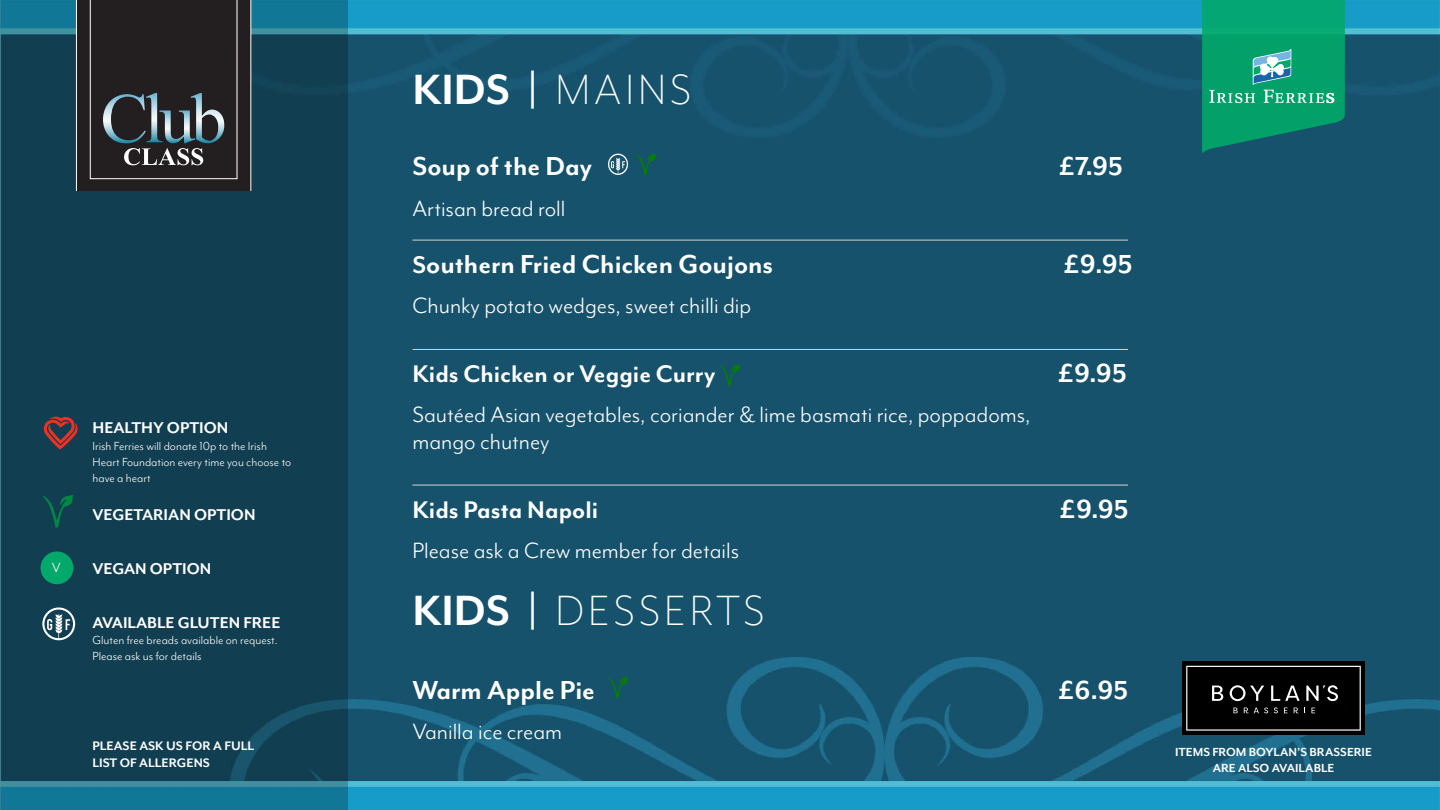
<style>
.page{position:relative;width:1440px;height:810px;background:#fff}
.page>*{position:absolute;margin:0;border:0;box-sizing:border-box;transform-origin:0 0}
.t1{font:300 48.75px "Mr Eaves Mod OT";letter-spacing:.08em;color:#fff}
.t2{font:700 48.75px "Mr Eaves Mod OT";color:#fff}
.t3{font:700 30px "Mr Eaves Mod OT";color:#fff}
.t4{font:700 27.75px "Mr Eaves Mod OT";color:#fff}
.t5{font:25.5px/26.2px "Mr Eaves Mod OT";color:#fff}
.t6{font:700 18px "Mr Eaves Mod OT";color:#fff}
.t7{font:15.45px "Mr Eaves Mod OT";color:#fff}
.t8{font:700 14.25px/17.1px "Mr Eaves Mod OT";color:#fff}
.t9{font:13.5px/16.2px "Mr Eaves Mod OT";color:#fff}
.t10{font:700 13.5px/16.2px "Mr Eaves Mod OT";color:#fff;text-align:center}
.s1{font-weight:300}
.s2{font-size:27.75px}
.s3{font-weight:700}
</style>
<div class="page">
<img style="left:348px;top:0;width:1092px;height:810px">
<svg style="left:0;top:0;width:348px;height:810px;background:#114256"></svg>
<svg style="left:1202px;top:0;width:143px;height:154px;background:#119b73"></svg>
<div style="left:1182px;top:661px;width:183px;height:74px;background:#000"></div>
<svg style="left:1186px;top:666px;width:175px;height:65px"></svg>
<svg style="left:76px;top:0;width:175px;height:190px;background:#323032"></svg>
<div style="left:41px;top:551px;width:32px;height:33px;background:#02a96a;border-radius:50%"></div>
<svg style="left:42px;top:607px;width:33px;height:33px"></svg>
<svg style="left:44px;top:417px;width:34px;height:32px"></svg>
<svg style="left:42px;top:495px;width:31px;height:33px"></svg>
<hr style="left:413px;top:240px;width:715px;height:1px;background:#d6d1ca">
<hr style="left:413px;top:349px;width:715px;height:1px;background:#d6d1ca">
<hr style="left:413px;top:485px;width:715px;height:1px;background:#d6d1ca">
<svg style="left:608px;top:677px;width:20px;height:21px"></svg>
<svg style="left:608px;top:154px;width:20px;height:21px"></svg>
<svg style="left:636px;top:154px;width:20px;height:21px"></svg>
<svg style="left:720px;top:364px;width:20px;height:22px"></svg>
<p class="t7" style="left:52px;top:559px;width:10px">V</p>
<h1 class="t2" style="left:412px;top:63px;width:280px">KIDS | <span class="s1">MAINS</span></h1>
<p class="t6" style="left:93px;top:418px;width:137px">HEALTHY OPTION</p>
<p class="t9" style="left:93px;top:438px;width:200px">Irish Ferries will donate 10p to the Irish<br>Heart Foundation every time you choose to have a heart</p>
<p class="t6" style="left:93px;top:505px;width:165px">VEGETARIAN OPTION</p>
<p class="t6" style="left:93px;top:559px;width:120px">VEGAN OPTION</p>
<p class="t6" style="left:93px;top:613px;width:189px">AVAILABLE GLUTEN FREE</p>
<p class="t9" style="left:93px;top:632px;width:187px">Gluten free breads available on request.<br>Please ask us for details</p>
<p class="t3" style="left:413px;top:150px;width:181px">Soup of the Day</p>
<p class="t3" style="left:1059px;top:150px;width:65px">£7.95</p>
<p class="t5" style="left:413px;top:195px;width:154px">Artisan bread roll</p>
<p class="t3" style="left:413px;top:247px;width:362px"><span class="s2">S</span>outhern Fried Chicken Goujons</p>
<p class="t3" style="left:1064px;top:247px;width:70px">£9.95</p>
<p class="t5" style="left:413px;top:293px;width:340px">Chunky potato wedges, sweet chilli dip</p>
<p class="t4" style="left:413px;top:359px;width:305px">Kids Chicken or Veggie Curry</p>
<p class="t3" style="left:1058px;top:357px;width:70px">£9.95</p>
<p class="t5" style="left:413px;top:402px;width:620px">Sautéed Asian vegetables, coriander &amp; lime basmati rice, poppadoms, mango chutney</p>
<p class="t4" style="left:413px;top:494px;width:187px">Kids Pasta Napoli</p>
<p class="t3" style="left:1060px;top:492px;width:70px">£9.95</p>
<p class="t5" style="left:413px;top:538px;width:328px">Please ask a Crew member for details</p>
<h1 class="t1" style="left:412px;top:585px;width:354px"><span class="s3">KIDS |</span> DESSERTS</h1>
<p class="t3" style="left:413px;top:673px;width:184px">Warm Apple Pie</p>
<p class="t3" style="left:1059px;top:673px;width:71px">£6.95</p>
<p class="t5" style="left:413px;top:719px;width:151px">Vanilla ice cream</p>
<p class="t8" style="left:93px;top:737px;width:163px">PLEASE ASK US FOR A FULL<br>LIST OF ALLERGENS</p>
<p class="t10" style="left:1175px;top:744px;width:198px">ITEMS FROM BOYLAN’S BRASSERIE<br>ARE ALSO AVAILABLE</p>
</div>
